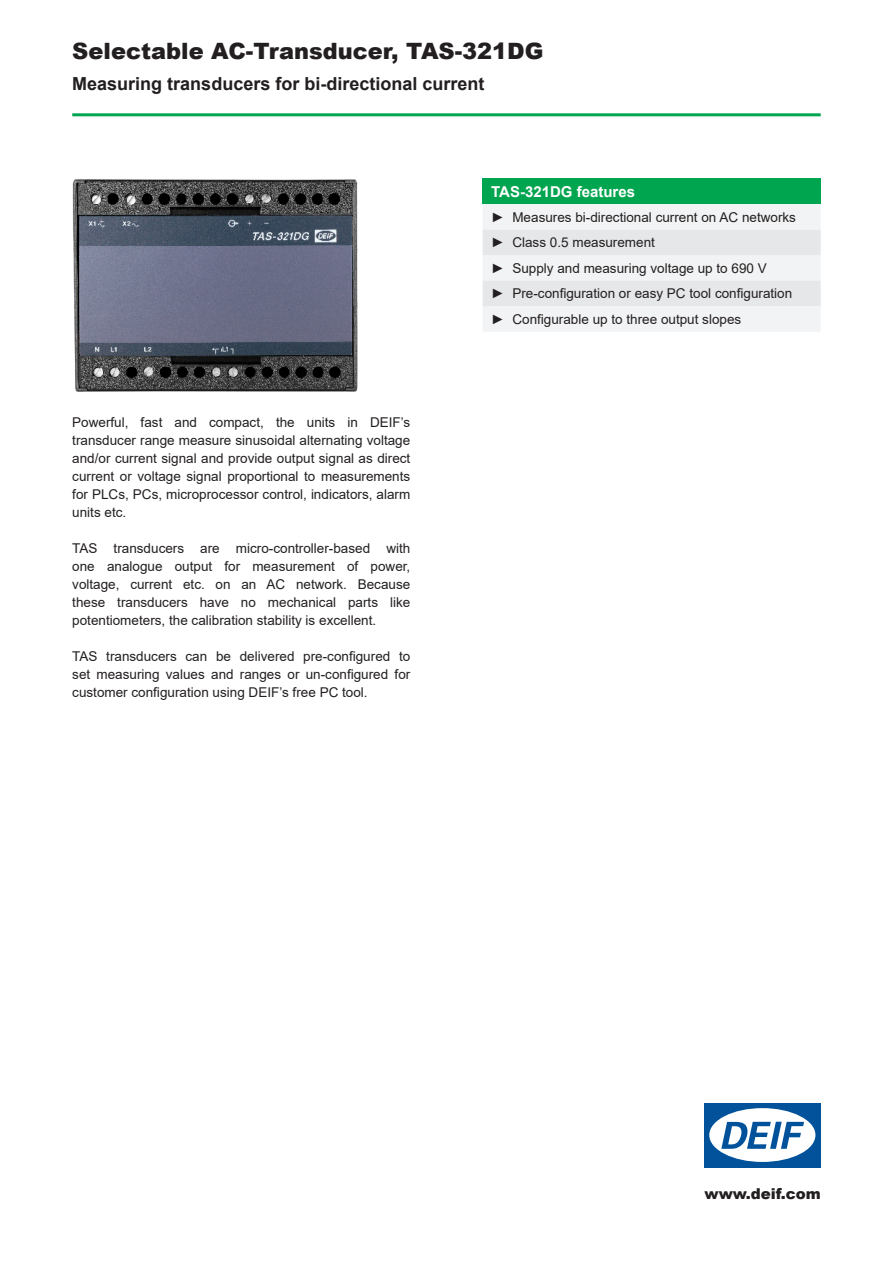
<style>
.page{position:relative;width:893px;height:1263px;background:#fff}
.page>*{position:absolute;margin:0;border:0;box-sizing:border-box;transform-origin:0 0}
.t1{font:900 22.5px "Arial";color:#231f20}
.t2{font:700 18px "Arial";color:#231f20}
.t3{font:700 15px "Arial";color:#fff}
.t4{font:900 15px "Arial";color:#231f20}
.t5{font:13.5px/18px "Arial";color:#231f20;text-align:justify}
</style>
<div class="page">
<hr style="left:72px;top:113px;width:749px;height:3px;background:#00a54f">
<img style="left:72px;top:179px;width:285px;height:212px">
<div style="left:483px;top:179px;width:338px;height:25px;background:#00a54f"></div>
<svg style="left:483px;top:204px;width:338px;height:127px"></svg>
<div style="left:704px;top:1103px;width:117px;height:64px;background:#01529a"></div>
<div style="left:709px;top:1108px;width:106px;height:54px;background:#fff;border-radius:50%"></div>
<svg style="left:721px;top:1122px;width:83px;height:27px"></svg>
<h1 class="t1" style="left:72px;top:34px;width:473px">Selectable AC-Transducer, TAS-321DG</h1>
<h2 class="t2" style="left:72px;top:71px;width:414px">Measuring transducers for bi-directional current</h2>
<p class="t5" style="left:72px;top:413px;width:340px">Powerful, fast and compact, the units in DEIF’s transducer range measure sinusoidal alternating voltage and/or current signal and provide output signal as direct current or voltage signal proportional to measurements for PLCs, PCs, microprocessor control, indicators, alarm units etc.</p>
<p class="t5" style="left:72px;top:539px;width:340px">TAS transducers are micro-controller-based with one analogue output for measurement of power, voltage, current etc. on an AC network. Because these transducers have no mechanical parts like potentiometers, the calibration stability is excellent.</p>
<p class="t5" style="left:72px;top:647px;width:340px">TAS transducers can be delivered pre-configured to set measuring values and ranges or un-configured for customer configuration using DEIF’s free PC tool.</p>
<p class="t3" style="left:491px;top:181px;width:145px">TAS-321DG features</p>
<p class="t5" style="left:491px;top:204px;width:306px;line-height:25.5px;text-align:left">► Measures bi-directional current on AC networks ► Class 0.5 measurement<br>► Supply and measuring voltage up to 690 V<br>► Pre-configuration or easy PC tool configuration ► Configurable up to three output slopes</p>
<p class="t4" style="left:704px;top:1183px;width:118px">www.deif.com</p>
</div>
